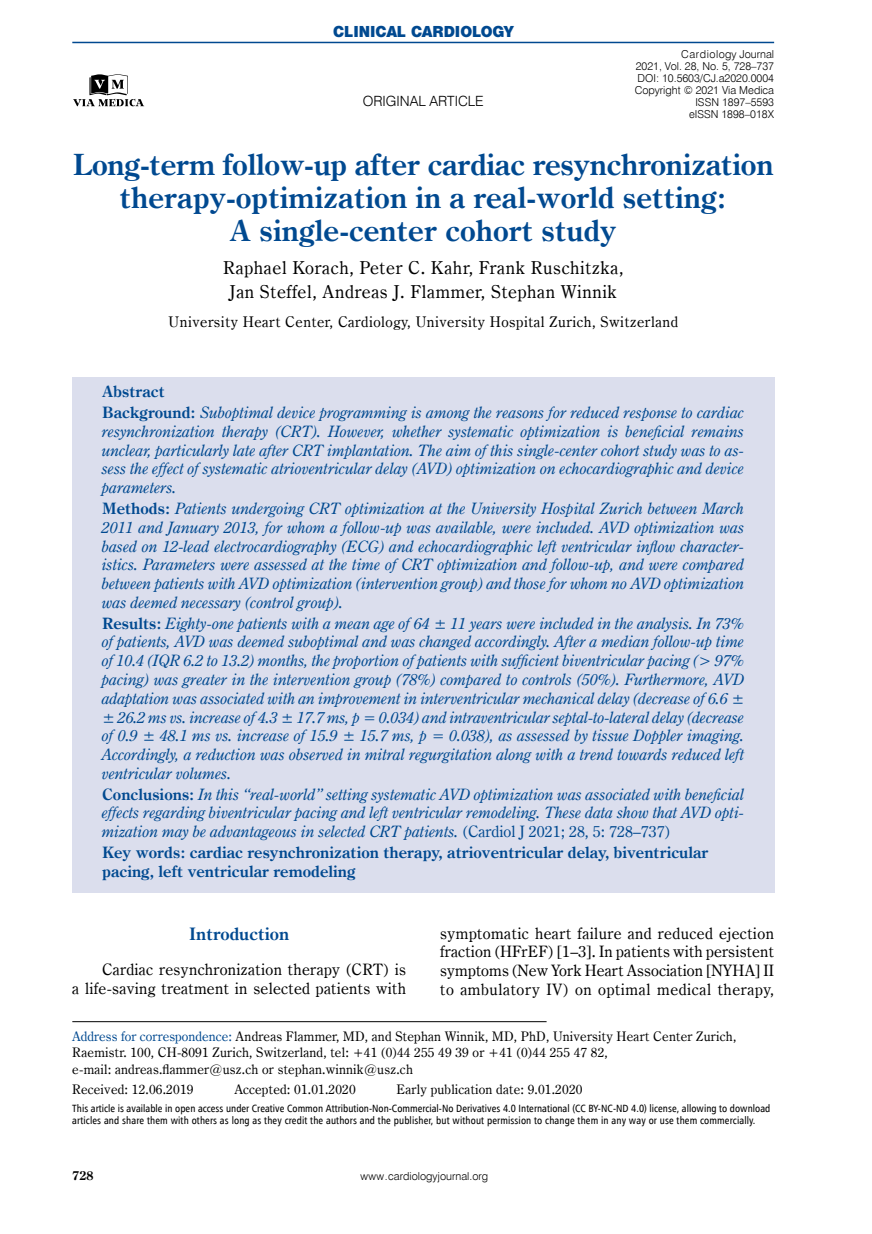
<style>
.page{position:relative;width:872px;height:1234px;background:#fff}
.page>*{position:absolute;margin:0;border:0;box-sizing:border-box;transform-origin:0 0}
.t1{font:700 29.4px/33px "Century Oldst EU";color:#004990;text-align:center}
.t2{font:17.85px/24px "Century Oldst EU";letter-spacing:.035em;color:#000;text-align:center}
.t3{font:700 17.25px "Century Oldst EU";color:#004990}
.t4{font:italic 15.75px/18.8px "Century Oldst EU";color:#004990;text-align:justify}
.t5{font:15.75px/18.8px "Century Oldst EU";letter-spacing:.02em;color:#000;text-align:right}
.t6{font:700 15.75px/18.8px "Century Oldst EU";color:#004990}
.t7{font:14.7px "Century Oldst EU";letter-spacing:.035em;color:#000}
.t8{font:14.1px "Swis 721 Blk 2 EU";color:#004990}
.t9{font:14.1px "Swis 721 Lt EU";color:#000}
.t10{font:13.2px/16.5px "Century Oldst EU";letter-spacing:.015em;color:#000}
.t11{font:700 12.75px "Century Oldst EU";color:#000}
.t12{font:10.95px/12px "Swis 721 Lt EU";color:#000;text-align:right}
.t13{font:10.5px/12.8px "Humnst 777 Cn EU";color:#000}
.s1{font-weight:700;font-style:normal}
.s2{font-style:normal}
.s3{color:#004990}
</style>
<div class="page">
<div style="left:72px;top:376px;width:702px;height:516px;background:#dbdeed"></div>
<hr style="left:72px;top:1021px;width:474px;height:1px;background:#000">
<hr style="left:72px;top:42px;width:702px;height:1px;background:#004990">
<svg style="left:73px;top:74px;width:71px;height:33px"></svg>
<p class="t8" style="left:333px;top:22px;width:182px">CLINICAL CARDIOLOGY</p>
<p class="t9" style="left:363px;top:93px;width:123px">original article</p>
<p class="t12" style="left:635px;top:49px;width:141px">Cardiology Journal<br>2021, Vol. 28, No. 5, 728–737<br>DOI: 10.5603/CJ.a2020.0004<br>Copyright © 2021 Via Medica<br>ISSN 1897–5593<br>eISSN 1898–018X</p>
<h1 class="t1" style="left:73px;top:149px;width:702px">Long-term follow-up after cardiac resynchronization therapy-optimization in a real-world setting:<br>A single-center cohort study</h1>
<p class="t2" style="left:223px;top:256px;width:402px">Raphael Korach, Peter C. Kahr, Frank Ruschitzka,<br>Jan Steffel, Andreas J. Flammer, Stephan Winnik</p>
<p class="t7" style="left:169px;top:313px;width:511px">University Heart Center, Cardiology, University Hospital Zurich, Switzerland</p>
<p class="t4" style="left:102px;top:381px;width:644px;line-height:20.9px"><span class="s1">Abstract<br>Background:</span> Suboptimal device programming is among the reasons for reduced response to cardiac</p>
<p class="t4" style="left:102px;top:422px;width:644px">resynchronization therapy (CRT). However, whether systematic optimization is beneficial remains unclear, particularly late after CRT implantation. The aim of this single-center cohort study was to as&shy;sess the effect of systematic atrioventricular delay (AVD) optimization on echocardiographic and device parameters.</p>
<p class="t4" style="left:102px;top:499px;width:644px"><span class="s1">Methods:</span> Patients undergoing CRT optimization at the University Hospital Zurich between March 2011 and January 2013, for whom a follow-up was available, were included. AVD optimization was based on 12-lead electrocardiography (ECG) and echocardiographic left ventricular inflow character&shy;istics. Parameters were assessed at the time of CRT optimization and follow-up, and were compared between patients with AVD optimization (intervention group) and those for whom no AVD optimization was deemed necessary (control group).</p>
<p class="t4" style="left:102px;top:613px;width:644px"><span class="s1">Results:</span> Eighty-one patients with a mean age of 64 ± 11 years were included in the analysis. In 73% of patients, AVD was deemed suboptimal and was changed accordingly. After a median follow-up time of 10.4 (IQR 6.2 to 13.2) months, the proportion of patients with sufficient biventricular pacing (&gt; 97% pacing) was greater in the intervention group (78%) compared to controls (50%). Furthermore, AVD adaptation was associated with an improvement in interventricular mechanical delay (decrease of 6.6 ± ± 26.2 ms vs. increase of 4.3 ± 17.7 ms, p = 0.034) and intraventricular septal-to-lateral delay (decrease of 0.9 ± 48.1 ms vs. increase of 15.9 ± 15.7 ms, p = 0.038), as assessed by tissue Doppler imaging.<br>Accordingly, a reduction was observed in mitral regurgitation along with a trend towards reduced left ventricular volumes.</p>
<p class="t4" style="left:102px;top:784px;width:644px"><span class="s1">Conclusions:</span> In this “real-world” setting systematic AVD optimization was associated with beneficial effects regarding biventricular pacing and left ventricular remodeling. These data show that AVD opti&shy;mization may be advantageous in selected CRT patients. <span class="s2">(Cardiol J 2021; 28, 5: 728–737)</span></p>
<p class="t6" style="left:102px;top:843px;width:608px">Key words: cardiac resynchronization therapy, atrioventricular delay, biventricular pacing, left ventricular remodeling</p>
<p class="t3" style="left:189px;top:922px;width:102px">Introduction</p>
<p class="t5" style="left:72px;top:960px;width:335px">Cardiac resynchronization therapy (CRT) is<br>a life-saving treatment in selected patients with</p>
<p class="t5" style="left:440px;top:923px;width:335px;text-align:justify">symptomatic heart failure and reduced ejection fraction (HFrEF) [1–3]. In patients with persistent symptoms (New York Heart Association [NYHA] II to ambulatory IV) on optimal medical therapy,</p>
<p class="t10" style="left:72px;top:1027px;width:665px"><span class="s3">Address for correspondence:</span> Andreas Flammer, MD, and Stephan Winnik, MD, PhD, University Heart Center Zurich,<br>Raemistr. 100, CH-8091 Zurich, Switzerland, tel: +41 (0)44 255 49 39 or +41 (0)44 255 47 82,<br>e-mail: andreas.flammer@usz.ch or stephan.winnik@usz.ch</p>
<p class="t10" style="left:72px;top:1081px;width:123px">Received: 12.06.2019</p>
<p class="t10" style="left:234px;top:1081px;width:123px">Accepted: 01.01.2020</p>
<p class="t10" style="left:396px;top:1081px;width:187px">Early publication date: 9.01.2020</p>
<p class="t13" style="left:72px;top:1101px;width:699px">This article is available in open access under Creative Common Attribution-Non-Commercial-No Derivatives 4.0 International (CC BY-NC-ND 4.0) license, allowing to download articles and share them with others as long as they credit the authors and the publisher, but without permission to change them in any way or use them commercially.</p>
<p class="t11" style="left:72px;top:1167px;width:23px">728</p>
<p class="t12" style="left:360px;top:1170px;width:129px">www.cardiologyjournal.org</p>
</div>
